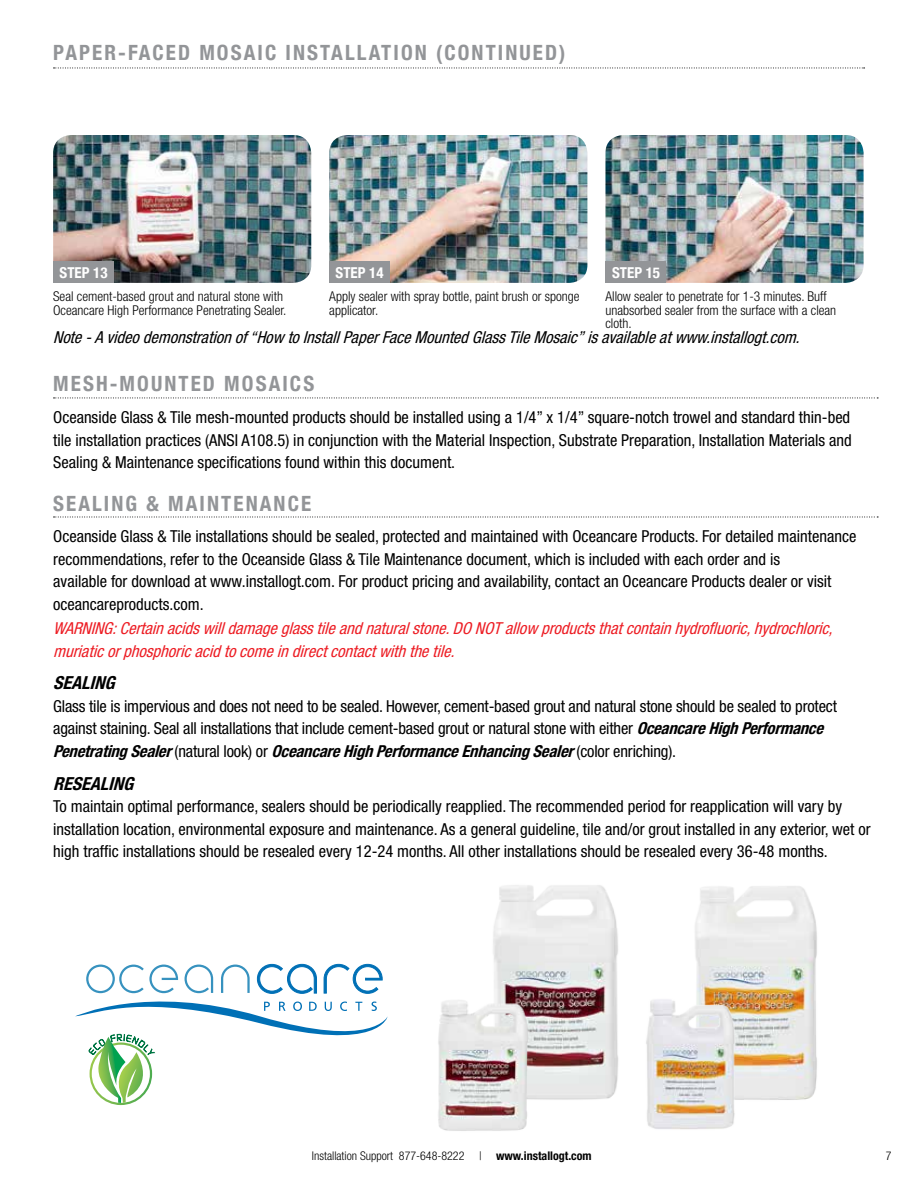
<style>
.page{position:relative;width:918px;height:1188px;background:#fff}
.page>*{position:absolute;margin:0;border:0;box-sizing:border-box;transform-origin:0 0}
.t1{font:700 condensed 21px "Helvetica Neue";letter-spacing:.1em;color:#939598}
.t2{font:italic 700 condensed 18px "Helvetica Neue LT Std";color:#000}
.t3{font:condensed 16.5px/22.5px "Helvetica Neue LT Std";color:#000}
.t4{font:italic condensed 16.5px/22.5px "Helvetica Neue LT Std";color:#ed1d24}
.t5{font:italic condensed 16.5px "Helvetica Neue LT Std";color:#000}
.t6{font:700 condensed 15px "Helvetica Neue";color:#fff}
.t7{font:300 condensed 13.5px/13.5px "Helvetica Neue LT Std";color:#000}
.t8{font:300 condensed 12px "Helvetica Neue LT Std";color:#000}
.s1{font-weight:700;font-style:italic}
.s2{font-weight:700}
</style>
<div class="page">
<img style="left:53px;top:135px;width:258px;height:148px">
<svg style="left:54px;top:68px;width:811px;height:1px"></svg>
<div style="left:53px;top:262px;width:61px;height:21px;background:#939598"></div>
<img style="left:329px;top:135px;width:258px;height:148px">
<div style="left:329px;top:262px;width:61px;height:21px;background:#939598"></div>
<img style="left:605px;top:135px;width:259px;height:148px">
<div style="left:605px;top:262px;width:61px;height:21px;background:#939598"></div>
<svg style="left:54px;top:398px;width:824px;height:1px"></svg>
<svg style="left:54px;top:517px;width:824px;height:1px"></svg>
<img style="left:493px;top:885px;width:125px;height:215px">
<img style="left:695px;top:886px;width:122px;height:214px">
<img style="left:438px;top:1000px;width:101px;height:131px">
<img style="left:646px;top:994px;width:95px;height:135px">
<svg style="left:75px;top:963px;width:313px;height:142px"></svg>
<p class="t1" style="left:53px;top:40px;width:514px">PAPER-FACED MOSAIC INSTALLATION (CONTINUED)</p>
<p class="t6" style="left:60px;top:263px;width:49px">STEP 13</p>
<p class="t6" style="left:336px;top:263px;width:49px">STEP 14</p>
<p class="t6" style="left:612px;top:263px;width:49px">STEP 15</p>
<p class="t7" style="left:53px;top:290px;width:235px">Seal cement-based grout and natural stone with<br>Oceancare High Performance Penetrating Sealer.</p>
<p class="t7" style="left:605px;top:290px;width:232px">Allow sealer to penetrate for 1-3 minutes. Buff unabsorbed sealer from the surface with a clean cloth.</p>
<p class="t7" style="left:329px;top:290px;width:252px">Apply sealer with spray bottle, paint brush or sponge applicator.</p>
<p class="t5" style="left:53px;top:328px;width:753px">Note-Avideodemonstrationof“How toInstallPaperFaceMountedGlassTileMosaic”isavailableatwww.installogt.com.</p>
<p class="t1" style="left:53px;top:371px;width:263px">MESH-MOUNTED MOSAICS</p>
<p class="t3" style="left:53px;top:406px;width:800px;text-align:justify">Oceanside Glass &amp; Tile mesh-mounted products should be installed using a 1/4” x 1/4” square-notch trowel and standard thin-bed tile installation practices (ANSI A108.5) in conjunction with the Material Inspection, Substrate Preparation, Installation Materials and Sealing &amp; Maintenance specifications found within this document.</p>
<p class="t1" style="left:53px;top:490px;width:260px">SEALING &amp; MAINTENANCE</p>
<p class="t3" style="left:53px;top:525px;width:805px">Oceanside Glass &amp; Tile installations should be sealed, protected and maintained with Oceancare Products. For detailed maintenance recommendations, refer to the Oceanside Glass &amp; Tile Maintenance document, which is included with each order and is<br>available for download at www.installogt.com. For product pricing and availability, contact an Oceancare Products dealer or visit oceancareproducts.com.</p>
<p class="t4" style="left:53px;top:617px;width:786px">WARNING:Certainacidswilldamageglasstileandnaturalstone.DONOTallow productsthatcontainhydrofluoric,hydrochloric, muriaticorphosphoricacidtocomeindirectcontactwiththetile.</p>
<p class="t2" style="left:53px;top:672px;width:69px">SEALING</p>
<p class="t3" style="left:53px;top:695px;width:785px">Glass tile is impervious and does not need to be sealed. However, cement-based grout and natural stone should be sealed to protect against staining. Seal all installations that include cement-based grout or natural stone with either <span class="s1">OceancareHighPerformance<br>PenetratingSealer</span>( n a t u r a l l o o k ) o r <span class="s1">OceancareHighPerformanceEnhancingSealer</span>( c o l o r e n r i c h i n g ) .</p>
<p class="t2" style="left:53px;top:772px;width:87px">RESEALING</p>
<p class="t3" style="left:53px;top:795px;width:819px">To maintain optimal performance, sealers should be periodically reapplied. The recommended period for reapplication will vary by installation location, environmental exposure and maintenance. As a general guideline, tile and/or grout installed in any exterior, wet or high traffic installations should be resealed every 12-24 months. All other installations should be resealed every 36-48 months.</p>
<p class="t8" style="left:312px;top:1148px;width:281px">Installation Support 877-648-8222 | <span class="s2">www.installogt.com</span></p>
<p class="t8" style="left:886px;top:1149px;width:7px">7</p>
</div>
